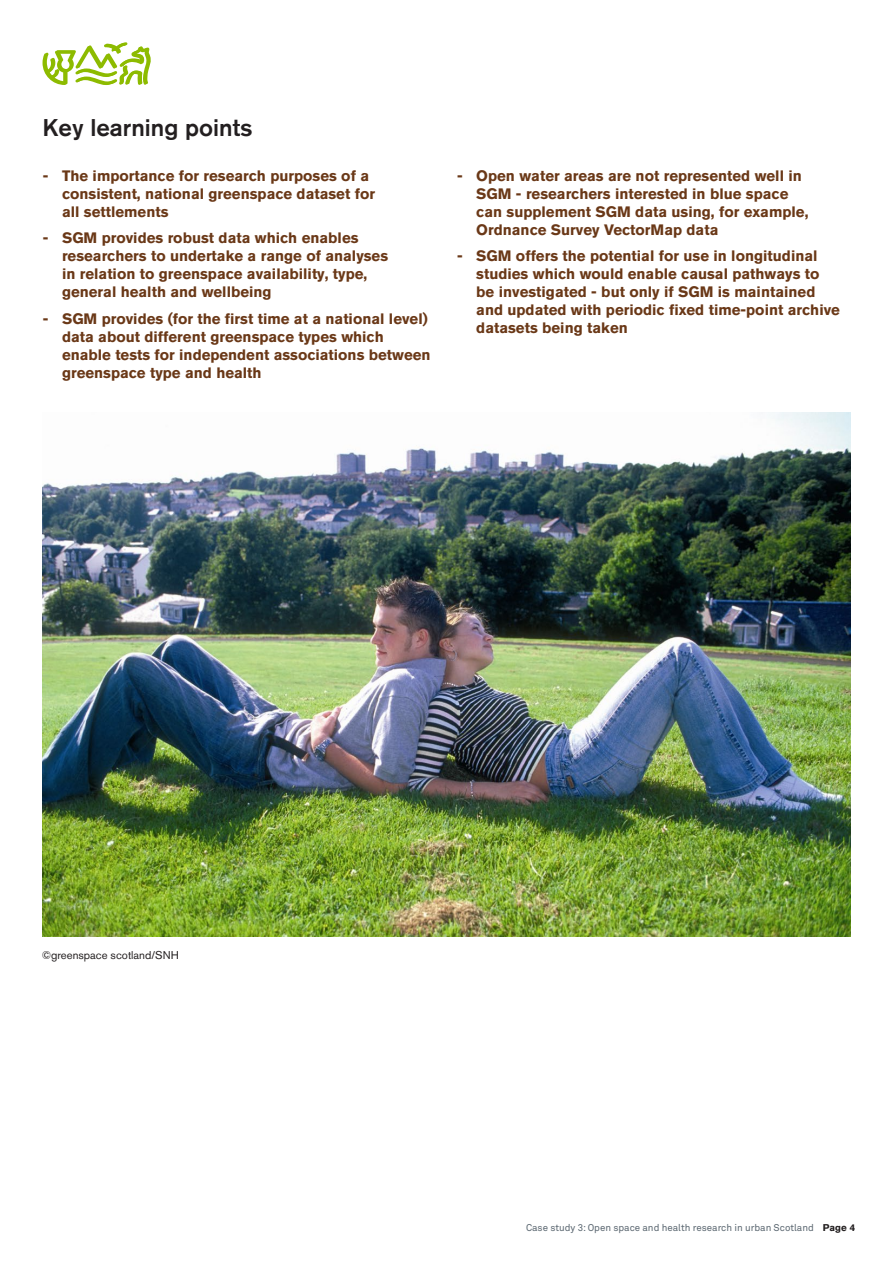
<style>
.page{position:relative;width:893px;height:1263px;background:#fff}
.page>*{position:absolute;margin:0;border:0;box-sizing:border-box;transform-origin:0 0}
.t1{font:500 24px "Akzidenz Grotesk BQ";color:#231f20}
.t2{font:700 15px/18px "Akzidenz Grotesk BQ";color:#6a3817}
.t3{font:11.25px "Akzidenz Grotesk BQ";color:#231f20}
.t4{font:9.75px "Akkurat";color:#5a6670}
.s1{font-family:"Akzidenz Grotesk BQ";font-weight:700;color:#231f20}
</style>
<div class="page">
<svg style="left:43px;top:42px;width:108px;height:43px"></svg>
<img style="left:43px;top:412px;width:807px;height:525px">
<h1 class="t1" style="left:43px;top:113px;width:212px">Key learning points</h1>
<p class="t2" style="left:62px;top:166px;width:315px;text-indent:-19px">- The importance for research purposes of a consistent, national greenspace dataset for all settlements</p>
<p class="t2" style="left:62px;top:229px;width:328px;text-indent:-19px">- SGM provides robust data which enables researchers to undertake a range of analyses in relation to greenspace availability, type, general health and wellbeing</p>
<p class="t2" style="left:62px;top:309px;width:370px;text-indent:-19px">- SGM provides (for the first time at a national level) data about different greenspace types which enable tests for independent associations between greenspace type and health</p>
<p class="t2" style="left:476px;top:166px;width:334px;text-indent:-19px">- Open water areas are not represented well in SGM - researchers interested in blue space can supplement SGM data using, for example, Ordnance Survey VectorMap data</p>
<p class="t2" style="left:476px;top:247px;width:365px;text-indent:-19px">- SGM offers the potential for use in longitudinal studies which would enable causal pathways to be investigated - but only if SGM is maintained and updated with periodic fixed time-point archive datasets being taken</p>
<p class="t3" style="left:42px;top:948px;width:139px">©greenspace scotland/SNH</p>
<p class="t4" style="left:526px;top:1222px;width:331px">Case study 3: Open space and health research in urban Scotland <span class="s1">Page 4</span></p>
</div>
